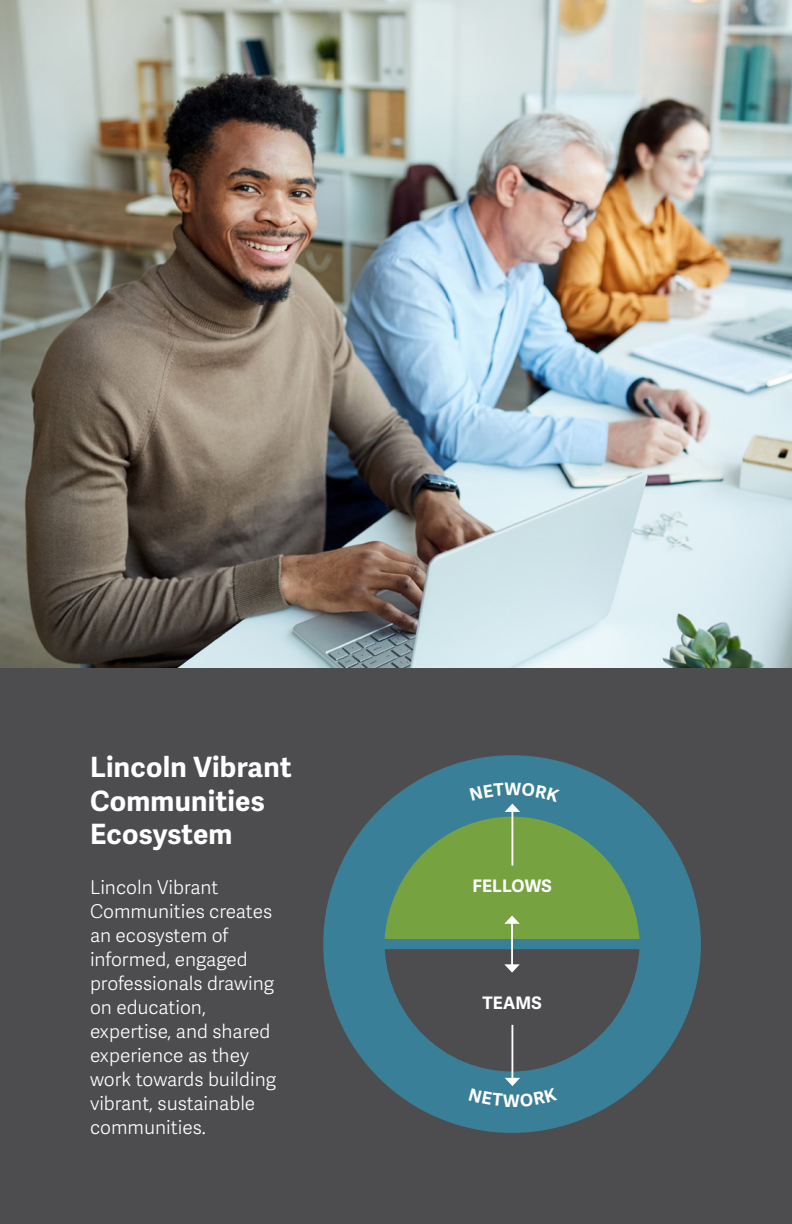
<style>
.page{position:relative;width:792px;height:1224px;background:#4d4d4f}
.page>*{position:absolute;margin:0;border:0;box-sizing:border-box;transform-origin:0 0}
.Section_Header{font:700 28px/33.6px "Adelle Sans";letter-spacing:.01em;color:#fff}
.Body_copy{font:300 19px/24px "Adelle Sans";color:#fff}
.t1{font:700 17.2px "Adelle Sans";letter-spacing:.01em;color:#fff}
</style>
<div class="page">
<div style="left:323px;top:755px;width:378px;height:378px;background:#3a7f98;border-radius:50%"></div>
<hr style="left:511px;top:923px;width:2px;height:42px;background:#fff">
<svg style="left:385px;top:949px;width:254px;height:122px"></svg>
<hr style="left:511px;top:1025px;width:2px;height:54px;background:#fff">
<img style="left:0;top:0;width:792px;height:667px">
<svg style="left:385px;top:782px;width:254px;height:157px"></svg>
<svg style="left:505px;top:1078px;width:15px;height:8px"></svg>
<p class="Section_Header" style="left:90px;top:751px;width:203px">Lincoln Vibrant<br>Communities<br>Ecosystem</p>
<p class="Body_copy" style="left:90px;top:876px;width:188px">Lincoln Vibrant<br>Communities creates an ecosystem of informed, engaged professionals drawing on education, expertise, and shared experience as they work towards building vibrant, sustainable communities.</p>
<p class="t1" style="left:472px;top:876px;width:81px">FELLOWS</p>
<p class="t1" style="left:483px;top:992px;width:61px">TEAMS</p>
<p class="t1" style="left:503px;top:1090px;width:18px">W</p>
</div>
